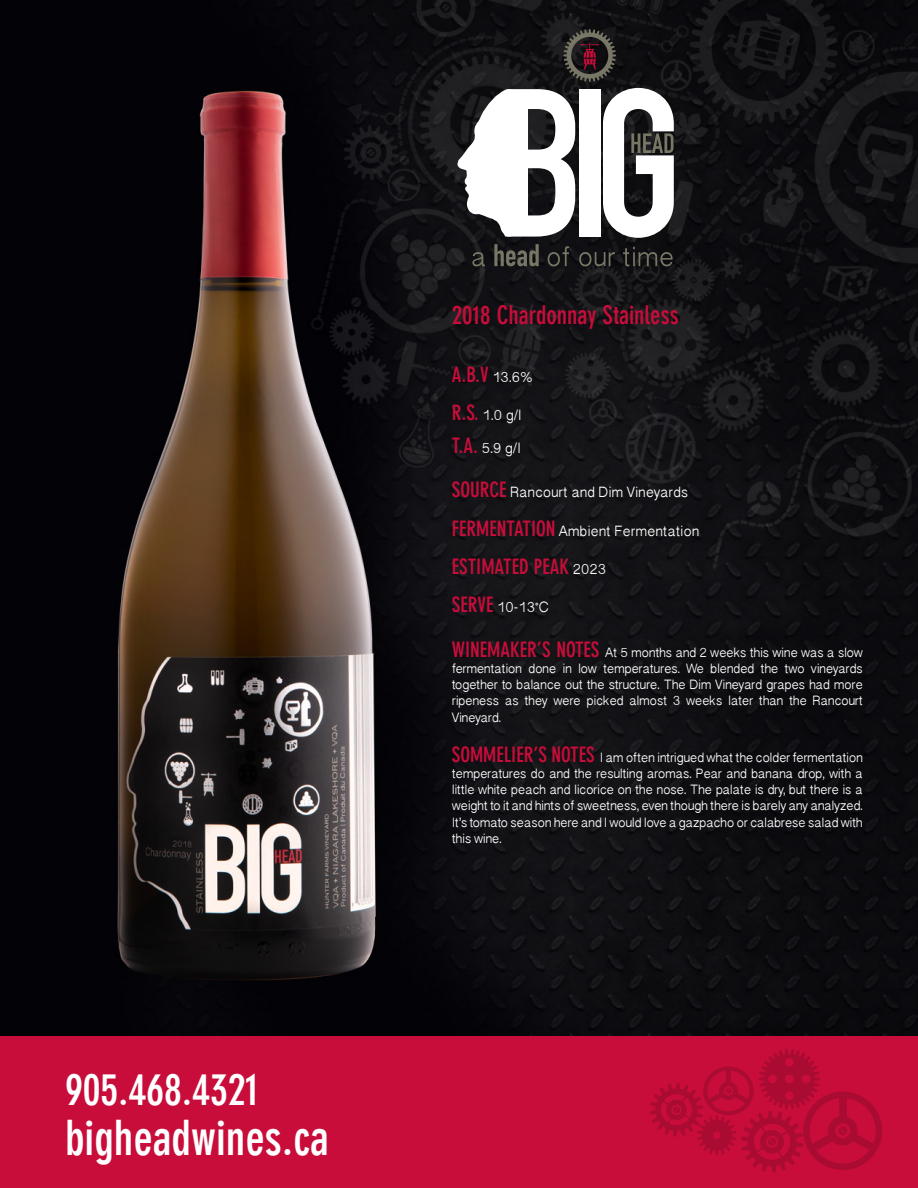
<style>
.page{position:relative;width:918px;height:1188px;background:#fff}
.page>*{position:absolute;margin:0;border:0;box-sizing:border-box;transform-origin:0 0}
.t1{font:700 condensed 48px "DIN Neuzeit Grotesk Std";color:#fff}
.t2{font:700 condensed 43.5px "DIN Neuzeit Grotesk Std";color:#fff}
.t3{font:700 condensed 25.5px "DIN Neuzeit Grotesk Std";color:#c80d3a}
.t4{font:700 condensed 21px "DIN Neuzeit Grotesk Std";color:#c80d3a}
.t5{font:16.5px "Oriya Sangam MN";color:#fff}
.t6{font:15px/16.2px "Oriya Sangam MN";letter-spacing:-.02em;color:#fff;text-align:justify}
.s1{font-family:"Oriya Sangam MN";font-weight:400;font-stretch:normal;font-size:16.5px;color:#fff}
.s2{font-family:"DIN Neuzeit Grotesk Std";font-weight:700;font-stretch:condensed;font-size:21px;color:#c80d3a}
</style>
<div class="page">
<img style="left:0;top:0;width:918px;height:1037px">
<svg style="left:455px;top:89px;width:120px;height:148px"></svg>
<div style="left:579px;top:89px;width:21px;height:148px;background:#fff"></div>
<svg style="left:603px;top:88px;width:71px;height:150px"></svg>
<svg style="left:563px;top:29px;width:53px;height:53px"></svg>
<svg style="left:472px;top:252px;width:13px;height:14px"></svg>
<svg style="left:494px;top:244px;width:45px;height:22px"></svg>
<svg style="left:548px;top:246px;width:21px;height:20px"></svg>
<svg style="left:579px;top:252px;width:36px;height:14px"></svg>
<svg style="left:623px;top:247px;width:50px;height:19px"></svg>
<div style="left:0;top:1037px;width:918px;height:151px;background:#c80d3a"></div>
<svg style="left:650px;top:1049px;width:232px;height:124px"></svg>
<p class="t2" style="left:65px;top:1063px;width:195px">905.468.4321</p>
<p class="t1" style="left:65px;top:1108px;width:265px">bigheadwines.ca</p>
<p class="t3" style="left:452px;top:300px;width:228px">2018 Chardonnay Stainless</p>
<p class="t4" style="left:452px;top:362px;width:82px">A.B.V <span class="s1">13.6%</span></p>
<p class="t5" style="left:452px;top:405px;width:71px"><span class="s2">R.S.</span> 1.0 g/l</p>
<p class="t5" style="left:452px;top:437px;width:70px"><span class="s2">T.A.</span> 5.9 g/l</p>
<p class="t5" style="left:452px;top:482px;width:238px"><span class="s2">SOURCE</span> Rancourt and Dim Vineyards</p>
<p class="t5" style="left:452px;top:520px;width:249px"><span class="s2">FERMENTATION</span> Ambient Fermentation</p>
<p class="t4" style="left:452px;top:554px;width:156px">ESTIMATED PEAK <span class="s1">2023</span></p>
<p class="t5" style="left:452px;top:597px;width:99px"><span class="s2">SERVE</span> 10-13ଂC</p>
<p class="t6" style="left:452px;top:644px;width:413px"><span class="s2">WINEMAKER’S NOTES</span> At 5 months and 2 weeks this wine was a slow fermentation done in low temperatures. We blended the two vineyards together to balance out the structure. The Dim Vineyard grapes had more ripeness as they were picked almost 3 weeks later than the Rancourt Vineyard.</p>
<p class="t6" style="left:452px;top:749px;width:413px"><span class="s2">SOMMELIER’S NOTES</span> I am often intrigued what the colder fermentation temperatures do and the resulting aromas. Pear and banana drop, with a little white peach and licorice on the nose. The palate is dry, but there is a weight to it and hints of sweetness, even though there is barely any analyzed.<br>It’s tomato season here and I would love a gazpacho or calabrese salad with this wine.</p>
</div>
